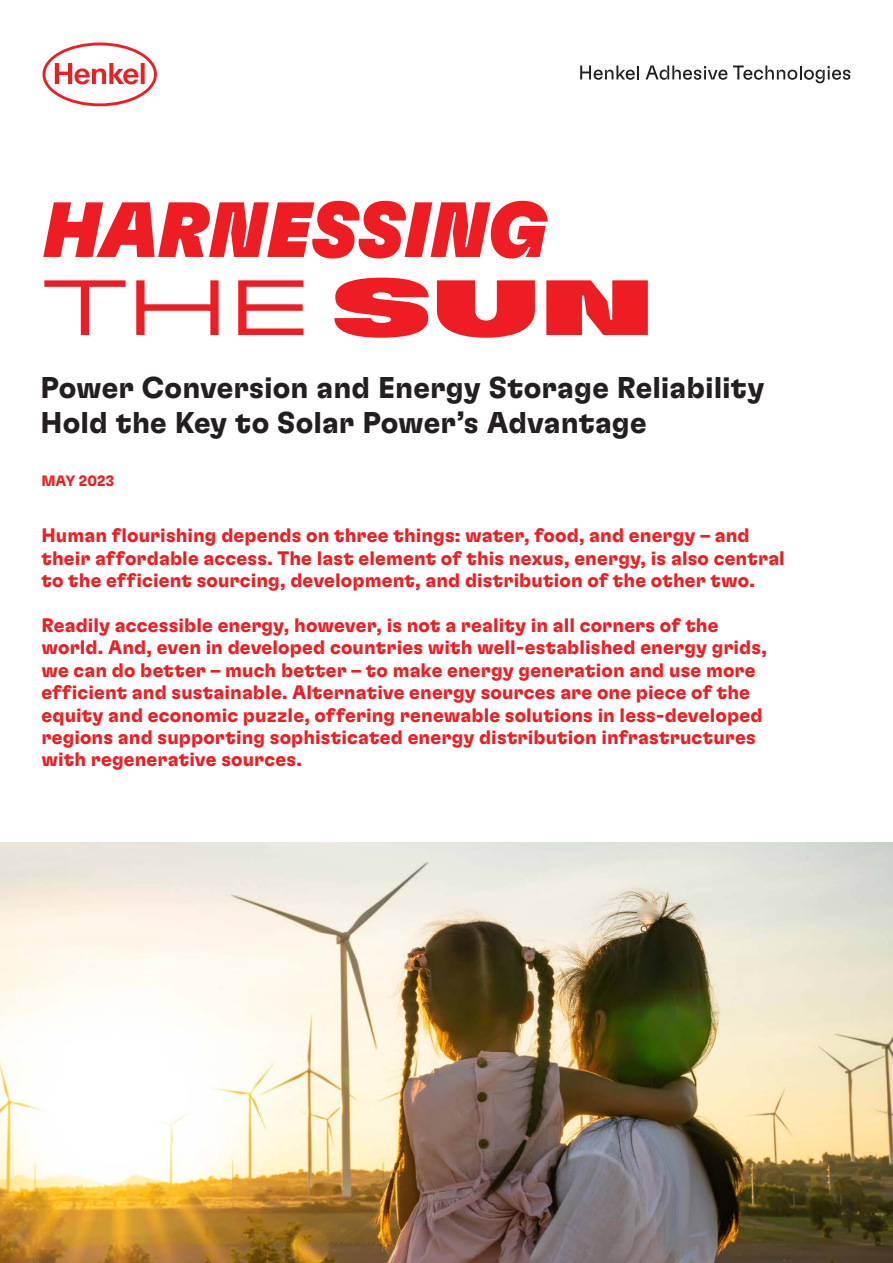
<style>
.page{position:relative;width:893px;height:1263px;background:#fff}
.page>*{position:absolute;margin:0;border:0;box-sizing:border-box;transform-origin:0 0}
.t1{font:78px "Henkel GT Flexa Bl It";letter-spacing:-.005em;color:#ee1d23}
.t2{font:78px "Henkel GT Flexa X Exp Lt";color:#ee1d23}
.GTF_Bold_20_23_Head{font:700 30px "Henkel GT Flexa";color:#231f20}
.GTF_Reg_10_12_5{font:700 19.5px/22.5px "Henkel GT Flexa";letter-spacing:.005em;color:#ee1d23}
.GTF_Bold_10_12_red{font:700 15px "Henkel GT Flexa";letter-spacing:.005em;color:#ee1d23}
.s1{font-family:"Henkel GT Flexa X Exp Bl"}
</style>
<div class="page">
<img style="left:0;top:842px;width:893px;height:421px">
<svg style="left:43px;top:43px;width:114px;height:63px"></svg>
<svg style="left:580px;top:66px;width:59px;height:14px"></svg>
<svg style="left:646px;top:66px;width:81px;height:14px"></svg>
<svg style="left:733px;top:66px;width:117px;height:17px"></svg>
<p class="t1" style="left:43px;top:181px;width:506px">HARNESSING</p>
<p class="t2" style="left:43px;top:260px;width:613px">THE <span class="s1">SUN</span></p>
<p class="GTF_Bold_20_23_Head" style="left:40px;top:369px;width:725px">Power Conversion and Energy Storage Reliability</p>
<p class="GTF_Bold_20_23_Head" style="left:40px;top:404px;width:608px">Hold the Key to Solar Power’s Advantage</p>
<p class="GTF_Bold_10_12_red" style="left:41px;top:471px;width:74px">MAY 2023</p>
<p class="GTF_Reg_10_12_5" style="left:41px;top:523px;width:745px">Human flourishing depends on three things: water, food, and energy – and their affordable access. The last element of this nexus, energy, is also central to the efficient sourcing, development, and distribution of the other two.</p>
<p class="GTF_Reg_10_12_5" style="left:41px;top:613px;width:727px">Readily accessible energy, however, is not a reality in all corners of the world. And, even in developed countries with well-established energy grids, we can do better – much better – to make energy generation and use more efficient and sustainable. Alternative energy sources are one piece of the equity and economic puzzle, offering renewable solutions in less-developed regions and supporting sophisticated energy distribution infrastructures with regenerative sources.</p>
</div>
